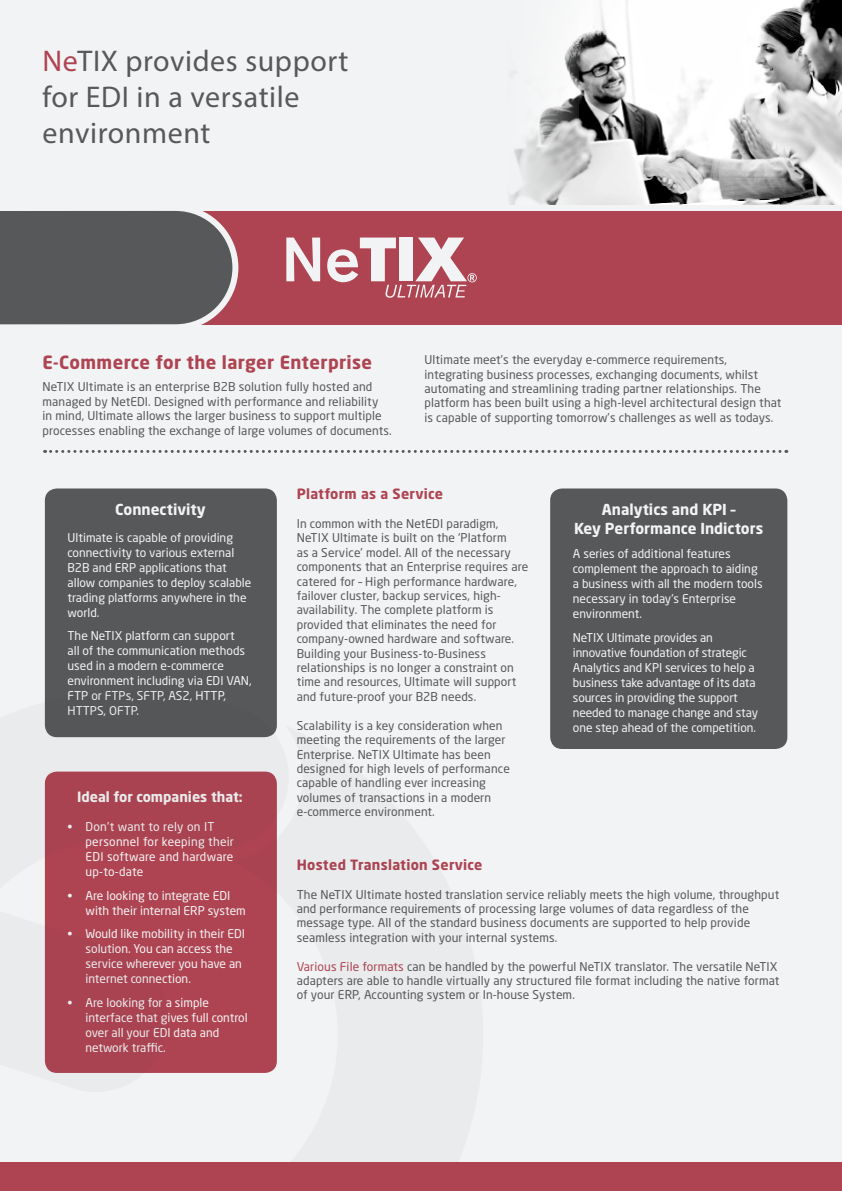
<style>
.page{position:relative;width:842px;height:1191px;background:#f2f3f4}
.page>*{position:absolute;margin:0;border:0;box-sizing:border-box;transform-origin:0 0}
.t1{font:30px/36px "Myriad Pro";letter-spacing:.02em;color:#57585a}
.t2{font:700 18px "Neo Sans Std";letter-spacing:.02em;color:#ae4452}
.Paragraph_Style_1{font:700 15px "Neo Sans Std";color:#f2f3f4}
.Paragraph_Style_3{font:700 14px "Neo Sans Std";letter-spacing:.02em;color:#ae4452}
.t3{font:700 14px "Neo Sans Std";color:#f2f3f4}
.Paragraph_Style_3-2{font:12px/14.4px "Neo Sans Std";letter-spacing:.01em;color:#57585a}
.Paragraph_Style_1-2{font:12px/15px "Neo Sans Std";color:#f2f3f4}
.Paragraph_Style_1-3{font:12px/15px "Neo Sans Std";letter-spacing:.02em;color:#f2f3f4}
.s1{color:#ae4452}
</style>
<div class="page">
<div style="left:185px;top:211px;width:657px;height:113px;background:#ae4452"></div>
<svg style="left:0;top:210px;width:238px;height:115px"></svg>
<div style="left:550px;top:488px;width:237px;height:261px;background:#57585a;border-radius:12px"></div>
<div style="left:45px;top:488px;width:232px;height:249px;background:#57585a;border-radius:12px"></div>
<svg style="left:45px;top:450px;width:742px;height:3px"></svg>
<svg style="left:44px;top:690px;width:233px;height:383px;fill:#ae4452"></svg>
<div style="left:0;top:1162px;width:842px;height:29px;background:#ae4452"></div>
<svg style="left:286px;top:237px;width:34px;height:44px"></svg>
<svg style="left:327px;top:237px;width:150px;height:61px"></svg>
<img style="left:579px;top:0;width:263px;height:205px">
<p class="t1" style="left:43px;top:43px;width:307px"><span class="s1">Ne</span>TIX provides support for EDI in a versatile environment</p>
<p class="t2" style="left:43px;top:350px;width:331px">E-Commerce for the larger Enterprise</p>
<p class="Paragraph_Style_3-2" style="left:43px;top:379px;width:351px">NeTIX Ultimate is an enterprise B2B solution fully hosted and managed by NetEDI. Designed with performance and reliability<br>in mind, Ultimate allows the larger business to support multiple processes enabling the exchange of large volumes of documents.</p>
<p class="Paragraph_Style_3-2" style="left:424px;top:352px;width:359px">Ultimate meet’s the everyday e-commerce requirements, integrating business processes, exchanging documents, whilst automating and streamlining trading partner relationships. The platform has been built using a high-level architectural design that is capable of supporting tomorrow’s challenges as well as todays.</p>
<p class="Paragraph_Style_1" style="left:115px;top:500px;width:92px">Connectivity</p>
<p class="Paragraph_Style_1-2" style="left:68px;top:529px;width:185px">Ultimate is capable of providing connectivity to various external<br>B2B and ERP applications that allow companies to deploy scalable trading platforms anywhere in the world.</p>
<p class="Paragraph_Style_1-2" style="left:68px;top:628px;width:186px">The NeTIX platform can support<br>all of the communication methods used in a modern e-commerce environment including via EDI VAN,<br>FTP or FTPs, SFTP, AS2, HTTP,<br>HTTPS, OFTP.</p>
<p class="t3" style="left:77px;top:788px;width:167px">Ideal for companies that:</p>
<p class="Paragraph_Style_1-3" style="left:86px;top:819px;width:150px;text-indent:-18px">• Don’t want to rely on IT personnel for keeping their<br>EDI software and hardware up-to-date</p>
<p class="Paragraph_Style_1-2" style="left:86px;top:887px;width:162px;text-indent:-18px">• Are looking to integrate EDI with their internal ERP system</p>
<p class="Paragraph_Style_1-2" style="left:86px;top:926px;width:161px;text-indent:-18px">• Would like mobility in their EDI solution. You can access the service wherever you have an internet connection.</p>
<p class="Paragraph_Style_1-2" style="left:86px;top:994px;width:164px;text-indent:-18px">• Are looking for a simple interface that gives full control over all your EDI data and network traffic.</p>
<p class="Paragraph_Style_3" style="left:297px;top:485px;width:148px">Platform as a Service</p>
<p class="Paragraph_Style_3-2" style="left:297px;top:516px;width:233px">In common with the NetEDI paradigm, NeTIX Ultimate is built on the ‘Platform<br>as a Service’ model. All of the necessary components that an Enterprise requires are catered for – High performance hardware, failover cluster, backup services, high&shy;availability. The complete platform is provided that eliminates the need for company-owned hardware and software.<br>Building your Business-to-Business relationships is no longer a constraint on time and resources, Ultimate will support and future-proof your B2B needs.</p>
<p class="Paragraph_Style_3-2" style="left:297px;top:718px;width:215px">Scalability is a key consideration when meeting the requirements of the larger Enterprise. NeTIX Ultimate has been designed for high levels of performance capable of handling ever increasing volumes of transactions in a modern e-commerce environment.</p>
<p class="Paragraph_Style_1" style="left:602px;top:500px;width:135px">Analytics and KPI –</p>
<p class="Paragraph_Style_1" style="left:574px;top:519px;width:191px">Key Performance Indictors</p>
<p class="Paragraph_Style_1-2" style="left:573px;top:546px;width:191px">A series of additional features complement the approach to aiding a business with all the modern tools necessary in today’s Enterprise environment.</p>
<p class="Paragraph_Style_1-2" style="left:573px;top:629px;width:187px">NeTIX Ultimate provides an innovative foundation of strategic Analytics and KPI services to help a business take advantage of its data sources in providing the support needed to manage change and stay one step ahead of the competition.</p>
<p class="Paragraph_Style_3" style="left:297px;top:855px;width:187px">Hosted Translation Service</p>
<p class="Paragraph_Style_3-2" style="left:297px;top:886px;width:484px">The NeTIX Ultimate hosted translation service reliably meets the high volume, throughput and performance requirements of processing large volumes of data regardless of the message type. All of the standard business documents are supported to help provide seamless integration with your internal systems.</p>
<p class="Paragraph_Style_3-2" style="left:297px;top:958px;width:484px"><span class="s1">Various File formats</span> can be handled by the powerful NeTIX translator. The versatile NeTIX adapters are able to handle virtually any structured file format including the native format of your ERP, Accounting system or In-house System.</p>
</div>
